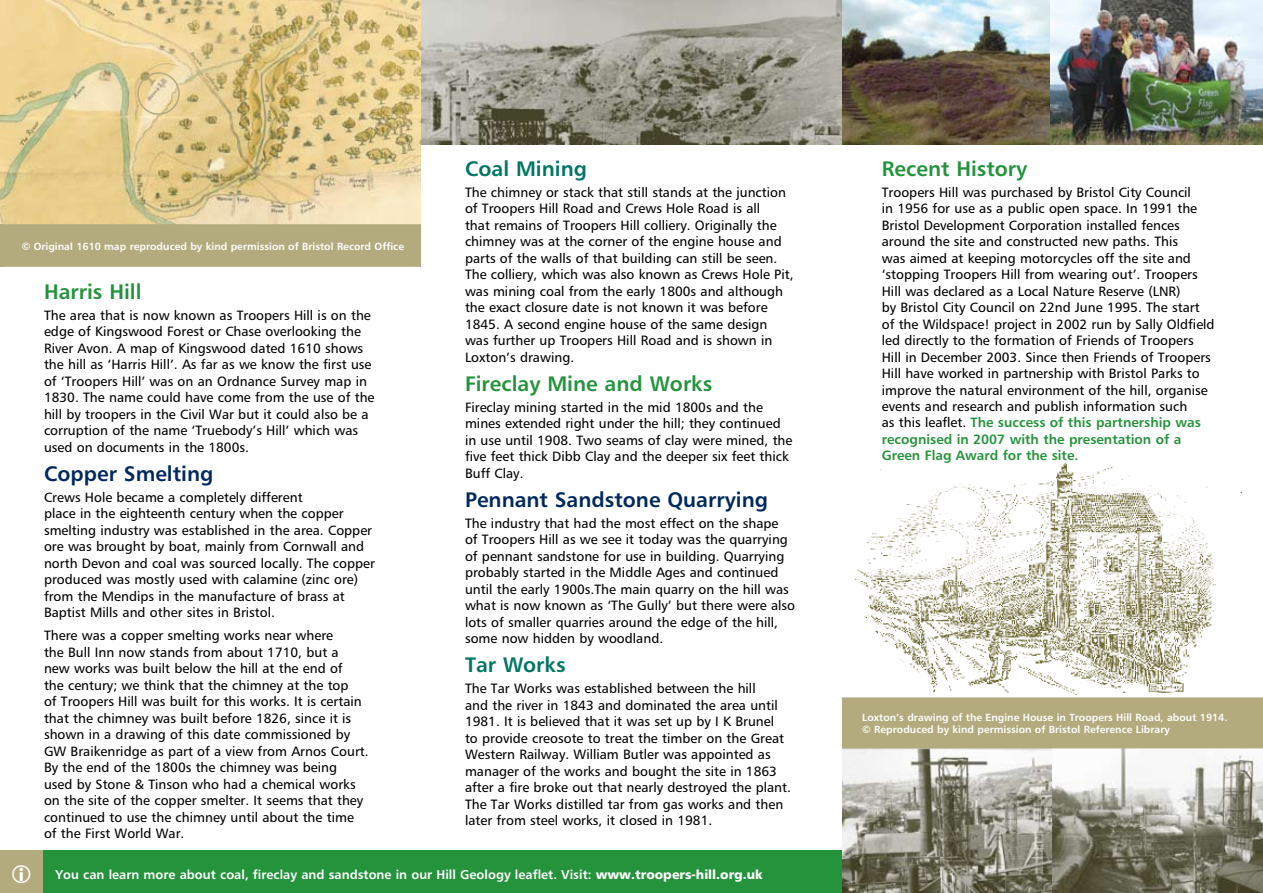
<style>
.page{position:relative;width:1263px;height:893px;background:#fff}
.page>*{position:absolute;margin:0;border:0;box-sizing:border-box;transform-origin:0 0}
.t1{font:21px "Humanist 777 BT Bold B";color:#24933c}
.t2{font:21px "Humanist 777 BT Bold B";color:#00285d}
.t3{font:21px "Humanist 777 BT Bold B";color:#007663}
.t4{font:13.5px/16.5px "Humanist 777 BT Roman B";color:#000}
.t5{font:13.5px/16.5px "Humanist 777 BT Bold B";color:#24933c}
.t6{font:12.75px "Humanist 777 BT Bold B";color:#fff}
.t7{font:10.35px/12.8px "Humanist 777 BT Bold B";color:#fff}
.s1{font-family:"Humanist 777 BT Black B"}
.s2{font-family:"Humanist 777 BT Roman B";color:#000}
</style>
<div class="page">
<img style="left:0;top:0;width:421px;height:224px">
<img style="left:843px;top:445px;width:399px;height:250px">
<img style="left:842px;top:0;width:208px;height:145px">
<img style="left:1052px;top:748px;width:211px;height:145px">
<img style="left:842px;top:748px;width:210px;height:145px">
<div style="left:842px;top:697px;width:421px;height:51px;background:#b3aa7e"></div>
<svg style="left:421px;top:0;width:421px;height:145px;background:#9f9d91"></svg>
<div style="left:137px;top:72px;width:43px;height:43px;border:2px solid #b3aa7e;border-radius:50%"></div>
<img style="left:1050px;top:0;width:213px;height:145px">
<div style="left:1px;top:226px;width:418px;height:39px;background:#b3aa7e"></div>
<div style="left:0;top:224px;width:421px;height:43px;border:3px solid #b3aa7e"></div>
<div style="left:0;top:850px;width:842px;height:43px;background:#24933c"></div>
<div style="left:0;top:850px;width:43px;height:43px;background:#b3aa7e"></div>
<p class="t7" style="left:22px;top:239px;width:384px">© Original 1610 map reproduced by kind permission of Bristol Record Office</p>
<h1 class="t1" style="left:44px;top:278px;width:99px">Harris Hill</h1>
<p class="t4" style="left:44px;top:307px;width:332px">The area that is now known as Troopers Hill is on the edge of Kingswood Forest or Chase overlooking the River Avon. A map of Kingswood dated 1610 shows the hill as ‘Harris Hill’. As far as we know the first use of ‘Troopers Hill’ was on an Ordnance Survey map in 1830. The name could have come from the use of the hill by troopers in the Civil War but it could also be a corruption of the name ‘Truebody’s Hill’ which was used on documents in the 1800s.</p>
<h1 class="t2" style="left:44px;top:460px;width:171px">Copper Smelting</h1>
<p class="t4" style="left:44px;top:489px;width:332px">Crews Hole became a completely different<br>place in the eighteenth century when the copper smelting industry was established in the area. Copper ore was brought by boat, mainly from Cornwall and north Devon and coal was sourced locally. The copper produced was mostly used with calamine (zinc ore) from the Mendips in the manufacture of brass at Baptist Mills and other sites in Bristol.</p>
<p class="t4" style="left:44px;top:627px;width:326px">There was a copper smelting works near where<br>the Bull Inn now stands from about 1710, but a<br>new works was built below the hill at the end of<br>the century; we think that the chimney at the top<br>of Troopers Hill was built for this works. It is certain that the chimney was built before 1826, since it is shown in a drawing of this date commissioned by GW Braikenridge as part of a view from Arnos Court.<br>By the end of the 1800s the chimney was being used by Stone &amp; Tinson who had a chemical works on the site of the copper smelter. It seems that they continued to use the chimney until about the time of the First World War.</p>
<h1 class="t3" style="left:465px;top:155px;width:123px">Coal Mining</h1>
<p class="t4" style="left:465px;top:183px;width:330px">The chimney or stack that still stands at the junction of Troopers Hill Road and Crews Hole Road is all<br>that remains of Troopers Hill colliery. Originally the chimney was at the corner of the engine house and parts of the walls of that building can still be seen.<br>The colliery, which was also known as Crews Hole Pit, was mining coal from the early 1800s and although the exact closure date is not known it was before 1845. A second engine house of the same design was further up Troopers Hill Road and is shown in Loxton’s drawing.</p>
<h1 class="t1" style="left:465px;top:370px;width:249px">Fireclay Mine and Works</h1>
<p class="t4" style="left:465px;top:398px;width:329px">Fireclay mining started in the mid 1800s and the mines extended right under the hill; they continued in use until 1908. Two seams of clay were mined, the five feet thick Dibb Clay and the deeper six feet thick Buff Clay.</p>
<h1 class="t2" style="left:465px;top:486px;width:304px">Pennant Sandstone Quarrying</h1>
<p class="t4" style="left:465px;top:514px;width:332px">The industry that had the most effect on the shape<br>of Troopers Hill as we see it today was the quarrying of pennant sandstone for use in building. Quarrying probably started in the Middle Ages and continued until the early 1900s.The main quarry on the hill was what is now known as ‘The Gully’ but there were also lots of smaller quarries around the edge of the hill, some now hidden by woodland.</p>
<h1 class="t3" style="left:465px;top:652px;width:102px">Tar Works</h1>
<p class="t4" style="left:465px;top:680px;width:327px">The Tar Works was established between the hill<br>and the river in 1843 and dominated the area until 1981. It is believed that it was set up by I K Brunel<br>to provide creosote to treat the timber on the Great Western Railway. William Butler was appointed as manager of the works and bought the site in 1863 after a fire broke out that nearly destroyed the plant.<br>The Tar Works distilled tar from gas works and then later from steel works, it closed in 1981.</p>
<p class="t6" style="left:56px;top:866px;width:709px">You can learn more about coal, fireclay and sandstone in our Hill Geology leaflet. Visit: <span class="s1">www.troopers-hill.org.uk</span></p>
<h1 class="t1" style="left:882px;top:155px;width:147px">Recent History</h1>
<p class="t4" style="left:882px;top:183px;width:334px">Troopers Hill was purchased by Bristol City Council<br>in 1956 for use as a public open space. In 1991 the Bristol Development Corporation installed fences around the site and constructed new paths. This<br>was aimed at keeping motorcycles off the site and ‘stopping Troopers Hill from wearing out’. Troopers Hill was declared as a Local Nature Reserve (LNR)<br>by Bristol City Council on 22nd June 1995. The start of the Wildspace! project in 2002 run by Sally Oldfield led directly to the formation of Friends of Troopers Hill in December 2003. Since then Friends of Troopers Hill have worked in partnership with Bristol Parks to improve the natural environment of the hill, organise events and research and publish information such</p>
<p class="t5" style="left:882px;top:414px;width:321px"><span class="s2">as this leaflet.</span> The success of this partnership was recognised in 2007 with the presentation of a<br>Green Flag Award for the site.</p>
<p class="t7" style="left:862px;top:710px;width:367px">Loxton’s drawing of the Engine House in Troopers Hill Road, about 1914. © Reproduced by kind permission of Bristol Reference Library</p>
</div>
